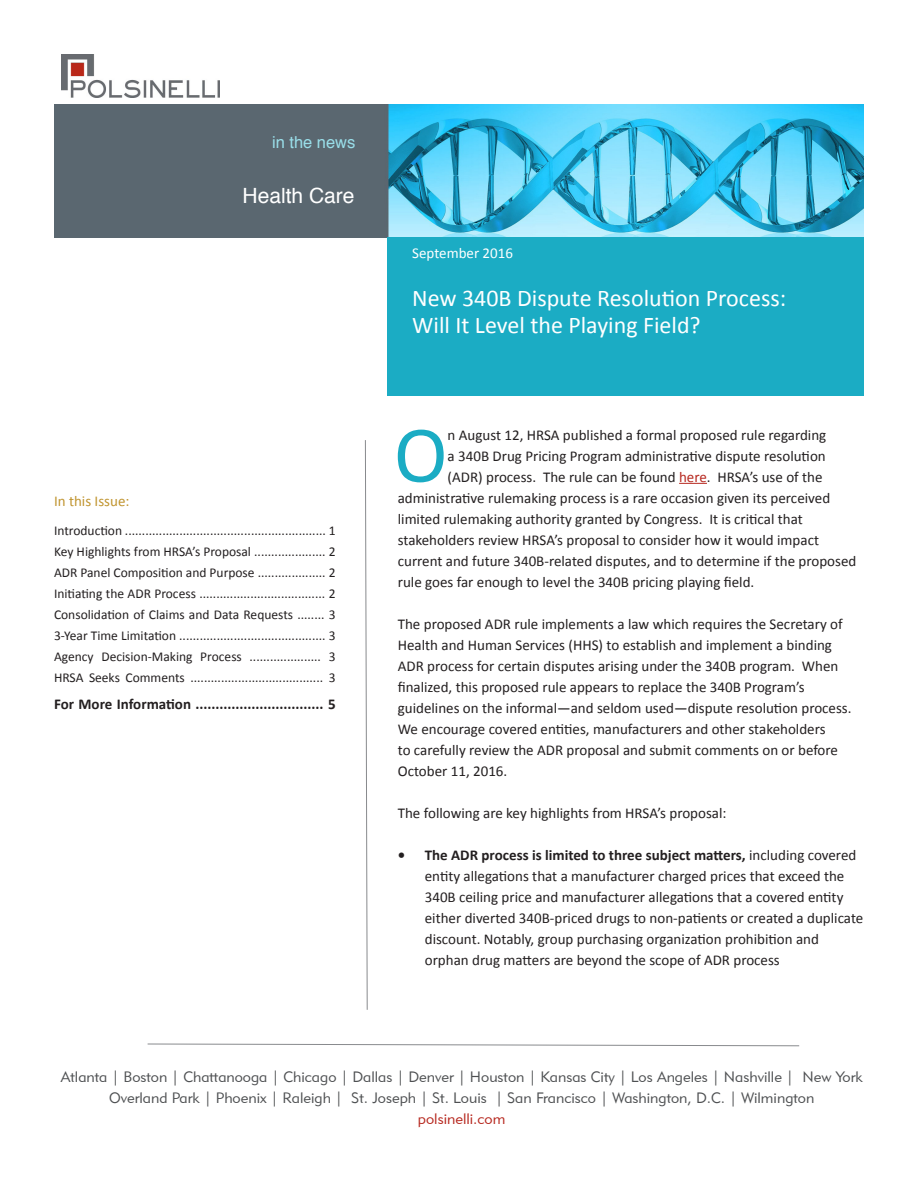
<style>
.page{position:relative;width:918px;height:1188px;background:#fff}
.page>*{position:absolute;margin:0;border:0;box-sizing:border-box;transform-origin:0 0}
.First_Paragraph_Body{font:81.15px "Calibri";color:#1bacc4}
.t1{font:24px/27px "Calibri";color:#fff}
.t2{font:21px "Helvetica";color:#fff}
.t3{font:16.5px "Helvetica";color:#99dee9}
.First_Paragraph_Body-2{font:15px/21px "Calibri";color:#231f20}
.t4{font:15px/21px "Geometric 415 BT Lite A";color:#4e5052;text-align:center}
.t5{font:700 15px "Calibri";color:#231f20}
.t6{font:15px "Calibri";color:#fff}
.t7{font:15px "Calibri";color:#c0942f}
.t8{font:13.5px "Calibri";color:#231f20}
.s1{color:#b72920}
.s2{font-weight:700}
</style>
<div class="page">
<svg style="left:679px;top:483px;width:28px;height:1px"></svg>
<svg style="left:147px;top:1044px;width:653px;height:2px"></svg>
<svg style="left:365px;top:440px;width:3px;height:570px"></svg>
<img style="left:61px;top:54px;width:159px;height:44px">
<img style="left:54px;top:104px;width:810px;height:134px">
<div style="left:388px;top:238px;width:476px;height:158px;background:#1bacc4"></div>
<p class="t3" style="left:272px;top:130px;width:85px">in the news</p>
<p class="t2" style="left:243px;top:179px;width:114px">Health Care</p>
<p class="t7" style="left:54px;top:492px;width:77px">In this Issue:</p>
<p class="t8" style="left:54px;top:522px;width:283px">Introduction ........................................................... 1</p>
<p class="t8" style="left:54px;top:543px;width:283px">Key Highlights from HRSA’s Proposal ..................... 2</p>
<p class="t8" style="left:54px;top:564px;width:283px">ADR Panel Composition and Purpose .................... 2</p>
<p class="t8" style="left:54px;top:585px;width:283px">Initiating the ADR Process ..................................... 2</p>
<p class="t8" style="left:54px;top:606px;width:283px">Consolidation of Claims and Data Requests ........ 3</p>
<p class="t8" style="left:54px;top:627px;width:283px">3-Year Time Limitation ........................................... 3</p>
<p class="t8" style="left:54px;top:648px;width:283px">Agency Decision-Making Process ..................... 3</p>
<p class="t8" style="left:54px;top:669px;width:283px">HRSA Seeks Comments ....................................... 3</p>
<p class="t5" style="left:54px;top:694px;width:283px">For More Information ................................ 5</p>
<p class="t6" style="left:412px;top:244px;width:102px">September 2016</p>
<p class="t1" style="left:412px;top:283px;width:376px">New 340B Dispute Resolution Process:<br>Will It Level the Playing Field?</p>
<p class="First_Paragraph_Body" style="left:394px;top:404px;width:55px">O</p>
<p class="First_Paragraph_Body-2" style="left:448px;top:423px;width:380px">n August 12, HRSA published a formal proposed rule regarding</p>
<p class="First_Paragraph_Body-2" style="left:448px;top:444px;width:380px">a 340B Drug Pricing Program administrative dispute resolution</p>
<p class="First_Paragraph_Body-2" style="left:448px;top:465px;width:377px">(ADR) process. The rule can be found <span class="s1">here</span>. HRSA’s use of the</p>
<p class="First_Paragraph_Body-2" style="left:398px;top:486px;width:434px">administrative rulemaking process is a rare occasion given its perceived</p>
<p class="First_Paragraph_Body-2" style="left:398px;top:507px;width:407px">limited rulemaking authority granted by Congress. It is critical that</p>
<p class="First_Paragraph_Body-2" style="left:398px;top:528px;width:423px">stakeholders review HRSA’s proposal to consider how it would impact</p>
<p class="First_Paragraph_Body-2" style="left:398px;top:549px;width:460px">current and future 340B-related disputes, and to determine if the proposed</p>
<p class="First_Paragraph_Body-2" style="left:398px;top:570px;width:358px">rule goes far enough to level the 340B pricing playing field.</p>
<p class="First_Paragraph_Body-2" style="left:398px;top:612px;width:455px">The proposed ADR rule implements a law which requires the Secretary of Health and Human Services (HHS) to establish and implement a binding ADR process for certain disputes arising under the 340B program. When finalized, this proposed rule appears to replace the 340B Program’s guidelines on the informal—and seldom used—dispute resolution process.<br>We encourage covered entities, manufacturers and other stakeholders<br>to carefully review the ADR proposal and submit comments on or before October 11, 2016.</p>
<p class="First_Paragraph_Body-2" style="left:398px;top:801px;width:330px">The following are key highlights from HRSA’s proposal:</p>
<p class="First_Paragraph_Body-2" style="left:425px;top:843px;width:440px;text-indent:-27px"><span class="s2">• The ADR process is limited to three subject matters,</span> including covered entity allegations that a manufacturer charged prices that exceed the 340B ceiling price and manufacturer allegations that a covered entity either diverted 340B-priced drugs to non-patients or created a duplicate discount. Notably, group purchasing organization prohibition and orphan drug matters are beyond the scope of ADR process</p>
<p class="t4" style="left:61px;top:1066px;width:803px">Atlanta | Boston | Chattanooga | Chicago | Dallas | Denver | Houston | Kansas City | Los Angeles | Nashville | New York<br>Overland Park | Phoenix | Raleigh | St. Joseph | St. Louis | San Francisco | Washington, D.C. | Wilmington<br><span class="s1">polsinelli.com</span></p>
</div>
